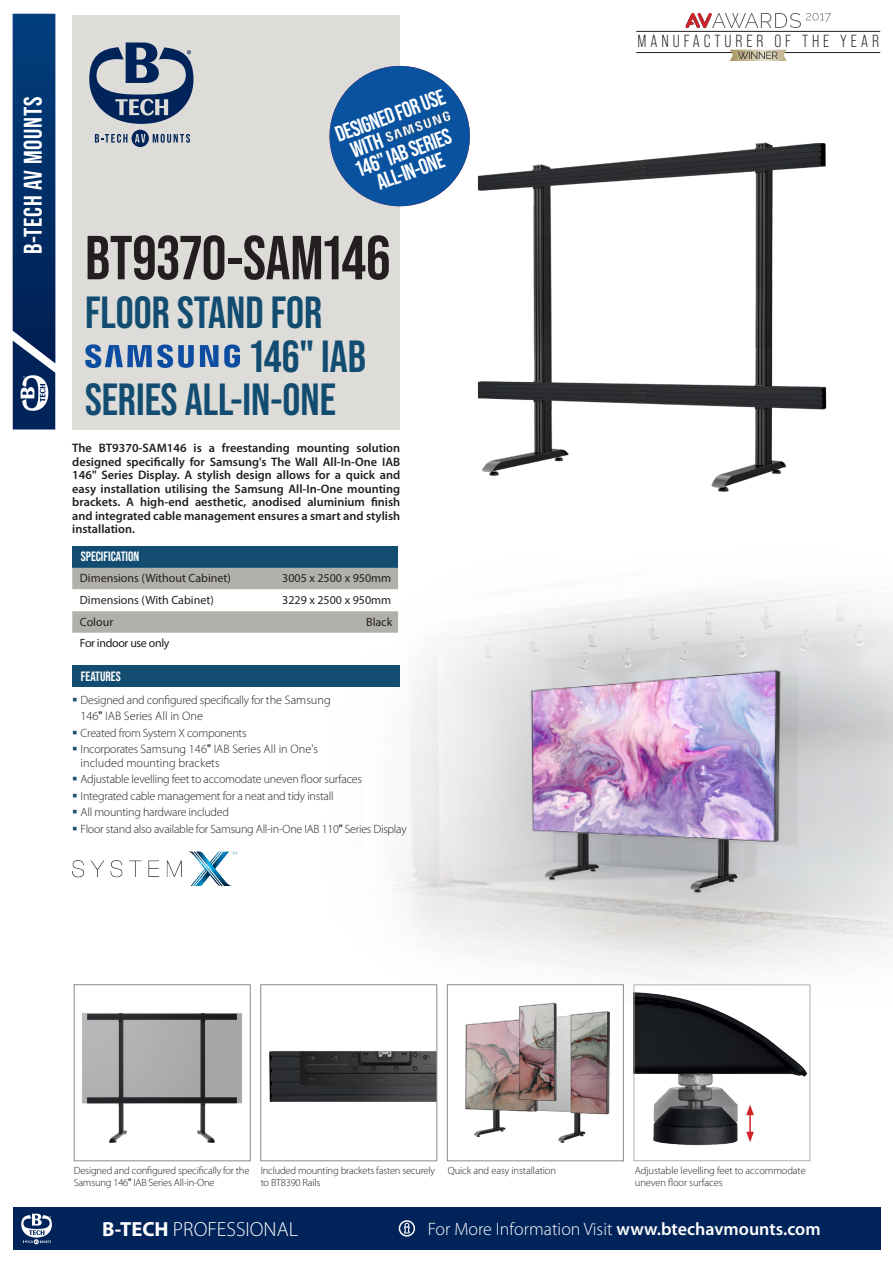
<style>
.page{position:relative;width:893px;height:1263px;background:#fff}
.page>*{position:absolute;margin:0;border:0;box-sizing:border-box;transform-origin:0 0}
.t1{font:700 61.95px "Bebas Neue Pro";color:#231f20}
.t2{font:700 45px "Bebas Neue Pro";color:#124d71}
.t3{font:700 25.5px "Bebas Neue Pro";letter-spacing:.03em;color:#fff}
.t4{font:700 22.05px/39.3px "Bebas Neue Pro";color:#fff;text-align:center}
.t5{font:300 20.55px "Myriad Pro";color:#fff}
.t6{font:300 18px "Myriad Pro";color:#fff}
.t7{font:17.55px "Bebas Neue Pro";letter-spacing:.225em;color:#231f20}
.t8{font:700 13.5px "Bebas Neue Pro";color:#fff}
.t9{font:600 12.3px/13.5px "Myriad Pro";color:#231f20;text-align:justify}
.t10{font:300 12.3px/13.5px "Myriad Pro";color:#231f20}
.t11{font:300 12px "Myriad Pro";letter-spacing:-.02em;color:#231f20}
.t12{font:12px "Myriad Pro";color:#231f20}
.t13{font:12px "Myriad Pro";letter-spacing:-.03em;color:#231f20}
.Spec_Sheet_bullet_po{font:300 10.5px/12px "Myriad Pro";letter-spacing:-.02em;color:#231f20}
.s1{font-size:12.3px}
.s2{font-family:"Bebas Neue Pro";font-weight:700}
.s3{font-size:12px}
.s4{font-weight:700}
.s5{font-weight:600}
</style>
<div class="page">
<div style="left:72px;top:15px;width:328px;height:414px;background:#dddcd9"></div>
<svg style="left:95px;top:130px;width:95px;height:17px"></svg>
<svg style="left:89px;top:43px;width:104px;height:81px"></svg>
<svg style="left:13px;top:14px;width:42px;height:415px;background:#0d386e"></svg>
<div style="left:13px;top:1208px;width:867px;height:42px;background:#002359"></div>
<svg style="left:21px;top:1214px;width:31px;height:30px"></svg>
<svg style="left:399px;top:1220px;width:16px;height:16px"></svg>
<img style="left:285px;top:591px;width:608px;height:414px">
<svg style="left:329px;top:65px;width:141px;height:142px"></svg>
<div style="left:447px;top:985px;width:176px;height:176px;background:#fff"></div>
<img style="left:465px;top:1002px;width:145px;height:141px">
<div style="left:447px;top:984px;width:177px;height:177px;border:1px solid #8b8b87"></div>
<div style="left:261px;top:985px;width:176px;height:176px;background:#fff"></div>
<img style="left:269px;top:1051px;width:166px;height:51px">
<div style="left:261px;top:984px;width:176px;height:177px;border:1px solid #8b8b87"></div>
<img style="left:82px;top:1013px;width:160px;height:130px">
<div style="left:74px;top:984px;width:176px;height:177px;border:1px solid #8b8b87"></div>
<hr style="left:636px;top:31px;width:244px;height:1px;background:#231f20">
<hr style="left:636px;top:52px;width:244px;height:1px;background:#231f20">
<svg style="left:730px;top:50px;width:57px;height:11px"></svg>
<img style="left:685px;top:13px;width:27px;height:15px">
<svg style="left:712px;top:13px;width:119px;height:15px"></svg>
<div style="left:72px;top:546px;width:326px;height:22px;background:#124d71"></div>
<svg style="left:72px;top:568px;width:326px;height:86px"></svg>
<div style="left:72px;top:666px;width:328px;height:21px;background:#124d71"></div>
<img style="left:384px;top:110px;width:69px;height:33px">
<img style="left:463px;top:132px;width:364px;height:360px">
<img style="left:72px;top:851px;width:164px;height:34px">
<img style="left:636px;top:986px;width:172px;height:160px">
<div style="left:634px;top:984px;width:176px;height:177px;border:1px solid #b1b0aa"></div>
<hr style="left:749px;top:1113px;width:2px;height:21px;background:#d1232a">
<svg style="left:746px;top:1105px;width:8px;height:10px"></svg>
<svg style="left:746px;top:1132px;width:8px;height:10px"></svg>
<svg style="left:85px;top:344px;width:155px;height:24px"></svg>
<h3 class="t3" style="left:18px;top:254px;width:158px;rotate:-90deg">B-TECH AV MOUNTS</h3>
<p class="t4" style="left:329px;top:116px;width:116px;rotate:-20deg">DESIGNED FOR USE<br>146" IAB SERIES</p>
<p class="t4" style="left:371px;top:164px;width:72px;rotate:-20deg">ALL-IN-ONE</p>
<p class="t1" style="left:85px;top:222px;width:307px">BT9370-SAM146</p>
<p class="t2" style="left:85px;top:287px;width:239px">FLOOR STAND FOR</p>
<p class="t2" style="left:251px;top:330px;width:117px">146" IAB</p>
<p class="t2" style="left:85px;top:374px;width:252px">SERIES ALL-IN-ONE</p>
<p class="t9" style="left:72px;top:441px;width:329px">The BT9370-SAM146 is a freestanding mounting solution designed specifically for Samsung's The Wall All-In-One IAB 146" Series Display. A stylish design allows for a quick and easy installation utilising the Samsung All-In-One mounting brackets. A high-end aesthetic, anodised aluminium finish and integrated cable management ensures a smart and stylish installation.</p>
<p class="t8" style="left:81px;top:548px;width:60px">SPECIFICATION</p>
<p class="t12" style="left:80px;top:571px;width:153px">Dimensions (Without Cabinet)</p>
<p class="t12" style="left:282px;top:571px;width:111px">3005 x 2500 x 950mm</p>
<p class="t12" style="left:80px;top:592px;width:135px">Dimensions (With Cabinet)</p>
<p class="t12" style="left:282px;top:592px;width:111px">3229 x 2500 x 950mm</p>
<p class="t12" style="left:80px;top:614px;width:35px">Colour</p>
<p class="t12" style="left:366px;top:614px;width:28px">Black</p>
<p class="t13" style="left:80px;top:636px;width:91px">For indoor use only</p>
<p class="t8" style="left:81px;top:669px;width:41px">FEATURES</p>
<p class="t11" style="left:81px;top:693px;width:252px">Designed and configured specifically for <span class="s1">the Samsung</span></p>
<p class="t10" style="left:81px;top:709px;width:124px">146<span class="s2">"</span> IAB Series All in One</p>
<p class="t11" style="left:81px;top:726px;width:167px">Created from System X components</p>
<p class="t10" style="left:81px;top:742px;width:239px"><span class="s3">Incorporates</span> Samsung 146<span class="s2">"</span> IAB Series All in One's included mounting brackets</p>
<p class="t11" style="left:81px;top:772px;width:283px">Adjustable levelling feet to accomodate uneven floor surfaces</p>
<p class="t11" style="left:81px;top:789px;width:254px">Integrated cable management for a neat and tidy install</p>
<p class="t11" style="left:81px;top:805px;width:150px">All mounting hardware included</p>
<p class="t11" style="left:81px;top:822px;width:328px">Floor stand also available for Samsung All-in-One IAB 110<span class="s2">"</span> Series Display</p>
<p class="t7" style="left:637px;top:31px;width:243px">MANUFACTURER OF THE YEAR</p>
<p class="Spec_Sheet_bullet_po" style="left:74px;top:1164px;width:177px">Designed and configured specifically for the<br>Samsung 146<span class="s2">"</span> IAB Series All-in-One</p>
<p class="Spec_Sheet_bullet_po" style="left:261px;top:1164px;width:176px">Included mounting brackets fasten securely to BT8390 Rails</p>
<p class="Spec_Sheet_bullet_po" style="left:448px;top:1164px;width:110px">Quick and easy installation</p>
<p class="Spec_Sheet_bullet_po" style="left:635px;top:1164px;width:172px">Adjustable levelling feet to accommodate uneven floor surfaces</p>
<h3 class="t5" style="left:102px;top:1217px;width:197px"><span class="s4">B-TECH</span> PROFESSIONAL</h3>
<h3 class="t6" style="left:428px;top:1218px;width:394px">For More Information Visit <span class="s5">www.btechavmounts.com</span></h3>
</div>
